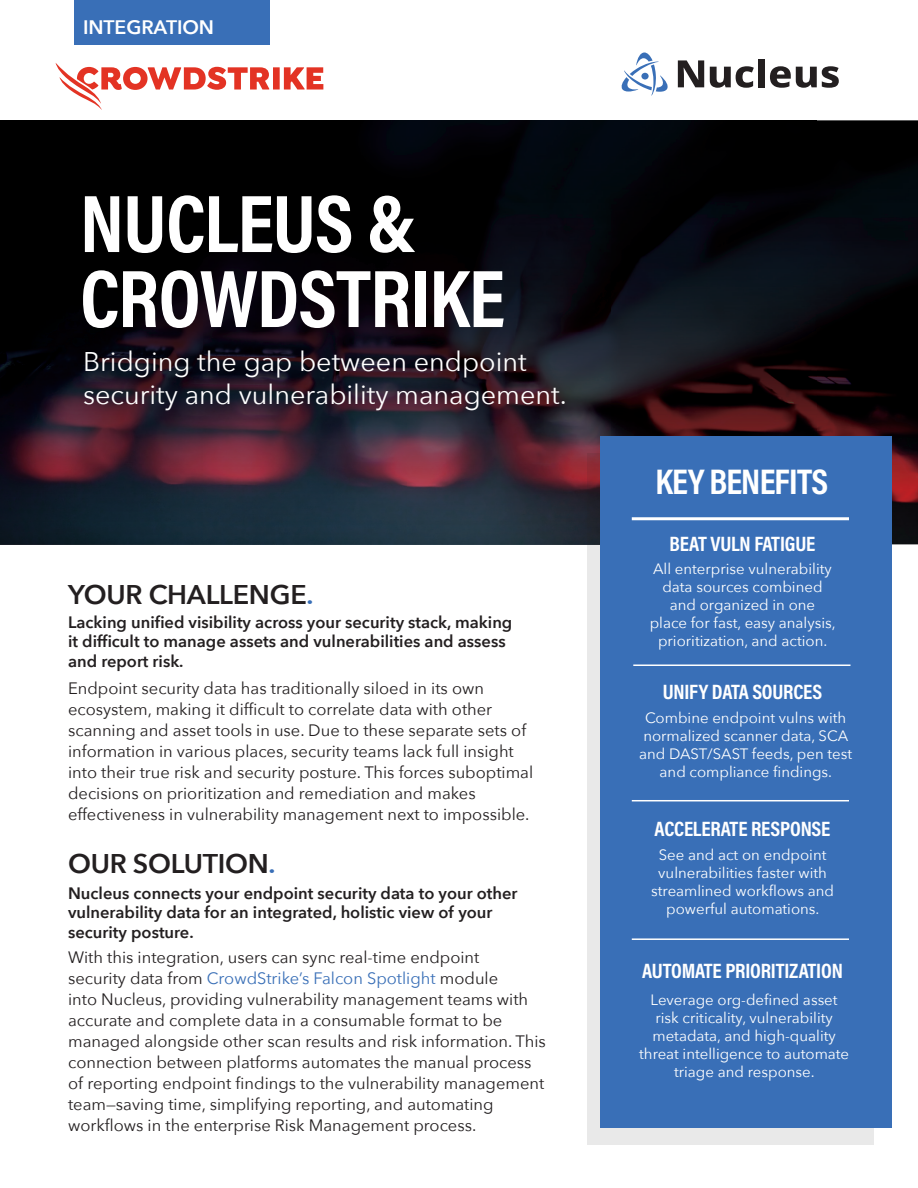
<style>
.page{position:relative;width:918px;height:1188px;background:#fff}
.page>*{position:absolute;margin:0;border:0;box-sizing:border-box;transform-origin:0 0}
.t1{font:82.5px "Acumin Variable Concept";letter-spacing:-.01em;color:#fff}
.t2{font:36px "Acumin Variable Concept";letter-spacing:-.02em;color:#fff}
.t3{font:27px/33px "Avenir Next";color:#fff}
.t4{font:600 27px "Avenir Next";letter-spacing:-.01em;color:#231f20}
.t5{font:21px "Acumin Variable Concept";letter-spacing:-.01em;color:#fff}
.t6{font:600 19.5px "Avenir Next";letter-spacing:-.005em;color:#fff}
.t7{font:16.5px/21px "Avenir Next";color:#231f20}
.t8{font:600 16.5px/19.5px "Avenir Next";color:#231f20}
.t9{font:15px/18px "Avenir Next";color:#fff;text-align:center}
.s1{color:#396fb7}
</style>
<div class="page">
<img style="left:0;top:120px;width:917px;height:424px">
<img style="left:917px;top:120px;width:1px;height:424px">
<svg style="left:587px;top:453px;width:286px;height:692px;background:#dad7d8"></svg>
<div style="left:74px;top:0;width:196px;height:45px;background:#396fb7"></div>
<div style="left:600px;top:436px;width:292px;height:692px;background:#396fb7"></div>
<hr style="left:632px;top:517px;width:217px;height:3px;background:#fff">
<hr style="left:633px;top:664px;width:218px;height:2px;background:#fff">
<hr style="left:632px;top:800px;width:217px;height:1px;background:#fff">
<hr style="left:632px;top:938px;width:217px;height:2px;background:#fff">
<svg style="left:678px;top:60px;width:26px;height:27px"></svg>
<svg style="left:710px;top:66px;width:44px;height:22px"></svg>
<div style="left:758px;top:59px;width:7px;height:28px;background:#231f20"></div>
<svg style="left:770px;top:66px;width:69px;height:22px"></svg>
<svg style="left:621px;top:52px;width:47px;height:44px"></svg>
<div style="left:641px;top:73px;width:8px;height:7px;background:#396fb7;border-radius:50%"></div>
<svg style="left:56px;top:63px;width:267px;height:47px"></svg>
<p class="t6" style="left:83px;top:10px;width:132px">INTEGRATION</p>
<p class="t1" style="left:80px;top:167px;width:338px">NUCLEUS &amp;</p>
<p class="t1" style="left:80px;top:242px;width:427px">CROWDSTRIKE</p>
<p class="t3" style="left:83px;top:344px;width:485px">Bridging the gap between endpoint security and vulnerability management.</p>
<p class="t4" style="left:68px;top:572px;width:247px">YOUR CHALLENGE<span class="s1">.</span></p>
<p class="t8" style="left:68px;top:612px;width:446px">Lacking unified visibility across your security stack, making it difficult to manage assets and vulnerabilities and assess and report risk.</p>
<p class="t7" style="left:68px;top:677px;width:467px">Endpoint security data has traditionally siloed in its own ecosystem, making it difficult to correlate data with other scanning and asset tools in use. Due to these separate sets of information in various places, security teams lack full insight into their true risk and security posture. This forces suboptimal decisions on prioritization and remediation and makes effectiveness in vulnerability management next to impossible.</p>
<p class="t4" style="left:68px;top:841px;width:209px">OUR SOLUTION<span class="s1">.</span></p>
<p class="t8" style="left:68px;top:883px;width:451px">Nucleus connects your endpoint security data to your other vulnerability data for an integrated, holistic view of your security posture.</p>
<p class="t7" style="left:68px;top:947px;width:479px">With this integration, users can sync real-time endpoint<br>security data from <span class="s1">CrowdStrike’s Falcon Spotlight</span> module<br>into Nucleus, providing vulnerability management teams with accurate and complete data in a consumable format to be managed alongside other scan results and risk information. This connection between platforms automates the manual process of reporting endpoint findings to the vulnerability management team—saving time, simplifying reporting, and automating workflows in the enterprise Risk Management process.</p>
<p class="t2" style="left:655px;top:457px;width:174px">KEY BENEFITS</p>
<p class="t5" style="left:670px;top:529px;width:147px">BEAT VULN FATIGUE</p>
<p class="t9" style="left:650px;top:559px;width:187px">All enterprise vulnerability data sources combined and organized in one place for fast, easy analysis, prioritization, and action.</p>
<p class="t5" style="left:663px;top:677px;width:161px">UNIFY DATA SOURCES</p>
<p class="t9" style="left:639px;top:708px;width:215px">Combine endpoint vulns with normalized scanner data, SCA and DAST/SAST feeds, pen test and compliance findings.</p>
<p class="t5" style="left:655px;top:814px;width:177px">ACCELERATE RESPONSE</p>
<p class="t9" style="left:651px;top:845px;width:185px">See and act on endpoint vulnerabilities faster with streamlined workflows and powerful automations.</p>
<p class="t5" style="left:642px;top:957px;width:202px">AUTOMATE PRIORITIZATION</p>
<p class="t9" style="left:639px;top:991px;width:211px">Leverage org-defined asset risk criticality, vulnerability metadata, and high-quality threat intelligence to automate triage and response.</p>
</div>
